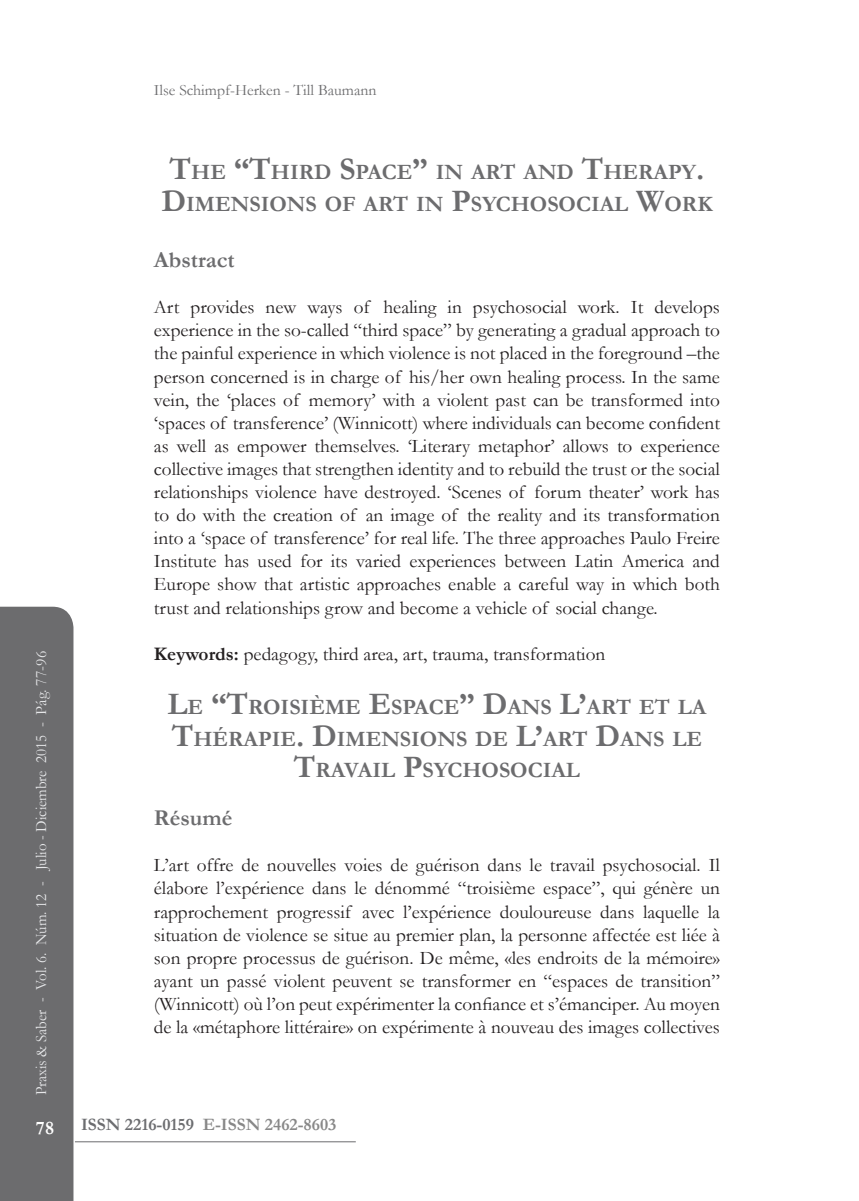
<style>
.page{position:relative;width:859px;height:1201px;background:#fff}
.page>*{position:absolute;margin:0;border:0;box-sizing:border-box;transform-origin:0 0}
.t1{font:700 22.75px "Garamond";color:#6c6c6e}
.t2{font:700 22.05px/31.5px "Garamond";color:#6c6c6e;text-align:center}
.t3{font:19.25px/23.1px "Garamond";color:#231f20;text-align:justify}
.t4{font:700 19.25px "Garamond";color:#fff}
.t5{font:700 17.5px "Garamond";color:#888}
.t6{font:15.75px "Garamond";color:#e6e7e9;scale:.95 1}
.t7{font:15.75px "Garamond";color:#6c6c6e}
.s1{font-size:31.5px}
.s2{font-weight:700}
.s3{color:#6c6d70}
</style>
<div class="page">
<div style="left:0;top:606px;width:73px;height:594px;background:#6c6c6e"></div>
<hr style="left:75px;top:1141px;width:280px;height:1px;background:#6c6c6e">
<p class="t7" style="left:154px;top:80px;width:224px">Ilse Schimpf-Herken - Till Baumann</p>
<p class="t6" style="left:30px;top:1095px;width:469px;rotate:-90deg">Praxis &amp; Saber - Vol. 6. Núm. 12 - Julio - Diciembre 2015 - Pág. 77-96</p>
<p class="t2" style="left:161px;top:157px;width:552px"><span class="s1">T</span>HE <span class="s1">“T</span>HIRD <span class="s1">S</span>PACE<span class="s1">”</span> IN ART AND <span class="s1">T</span>HERAPY<span class="s1">.<br>D</span>IMENSIONS OF ART IN <span class="s1">P</span>SYCHOSOCIAL <span class="s1">W</span>ORK</p>
<p class="t1" style="left:154px;top:244px;width:82px">Abstract</p>
<p class="t3" style="left:154px;top:295px;width:567px">Art provides new ways of healing in psychosocial work. It develops experience in the so-called “third space” by generating a gradual approach to the painful experience in which violence is not placed in the foreground –the person concerned is in charge of his/her own healing process. In the same vein, the ‘places of memory’ with a violent past can be transformed into ‘spaces of transference’ (Winnicott) where individuals can become confident as well as empower themselves. ‘Literary metaphor’ allows to experience collective images that strengthen identity and to rebuild the trust or the social relationships violence have destroyed. ‘Scenes of forum theater’ work has to do with the creation of an image of the reality and its transformation into a ‘space of transference’ for real life. The three approaches Paulo Freire Institute has used for its varied experiences between Latin America and Europe show that artistic approaches enable a careful way in which both trust and relationships grow and become a vehicle of social change.</p>
<p class="t3" style="left:154px;top:641px;width:453px"><span class="s2">Keywords:</span> pedagogy, third area, art, trauma, transformation</p>
<p class="t2" style="left:167px;top:692px;width:540px"><span class="s1">L</span>E <span class="s1">“T</span>ROISIÈME <span class="s1">E</span>SPACE<span class="s1">” D</span>ANS <span class="s1">L’</span>ART ET LA<br><span class="s1">T</span>HÉRAPIE<span class="s1">. D</span>IMENSIONS DE <span class="s1">L’</span>ART <span class="s1">D</span>ANS LE<br><span class="s1">T</span>RAVAIL <span class="s1">P</span>SYCHOSOCIAL</p>
<p class="t1" style="left:154px;top:802px;width:80px">Résumé</p>
<p class="t3" style="left:154px;top:853px;width:567px">L’art offre de nouvelles voies de guérison dans le travail psychosocial. Il élabore l’expérience dans le dénommé “troisième espace”, qui génère un rapprochement progressif avec l’expérience douloureuse dans laquelle la situation de violence se situe au premier plan, la personne affectée est liée à son propre processus de guérison. De même, «les endroits de la mémoire» ayant un passé violent peuvent se transformer en “espaces de transition” (Winnicott) où l’on peut expérimenter la confiance et s’émanciper. Au moyen de la «métaphore littéraire» on expérimente à nouveau des images collectives</p>
<p class="t4" style="left:36px;top:1114px;width:20px">78</p>
<p class="t5" style="left:81px;top:1112px;width:257px"><span class="s3">ISSN 2216-0159</span> E-ISSN 2462-8603</p>
</div>
